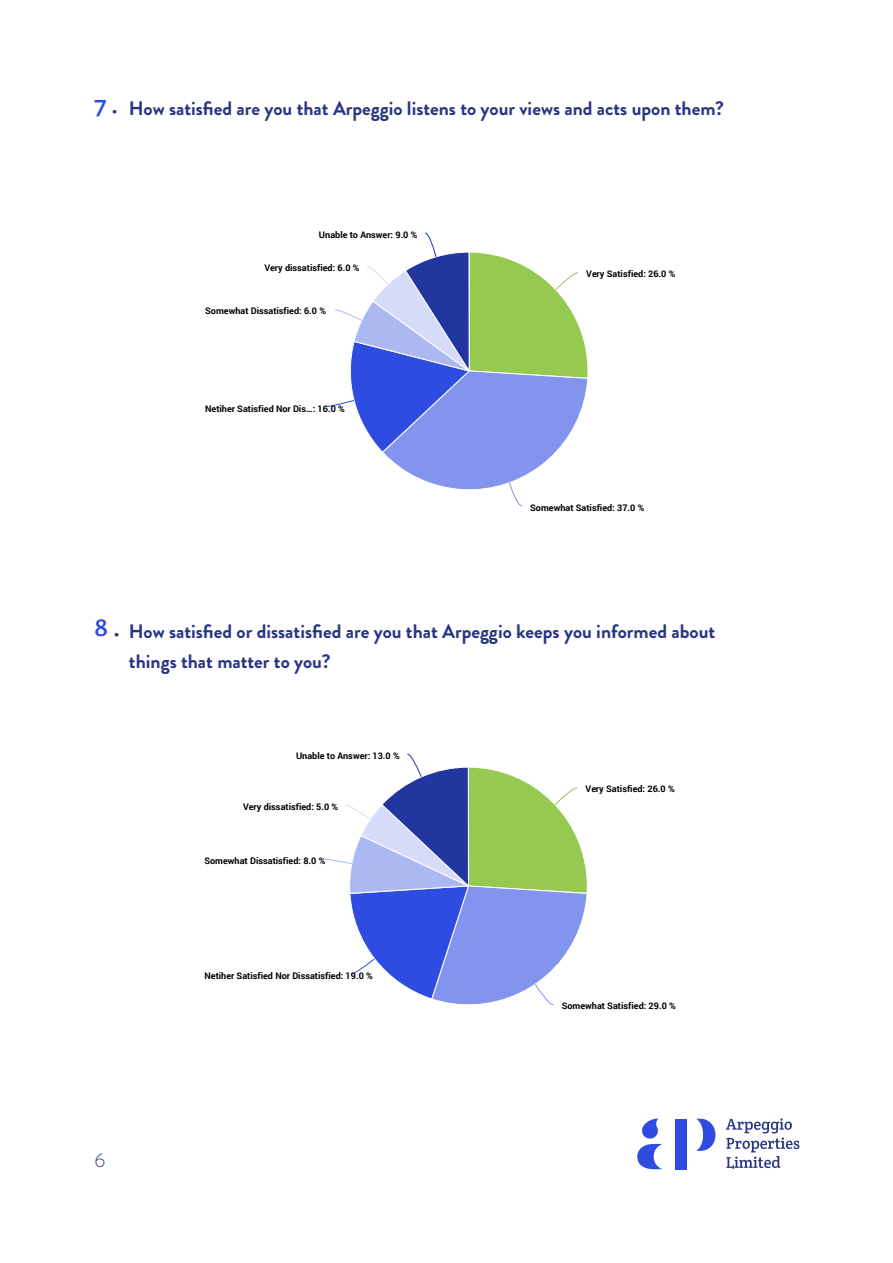
<style>
.page{position:relative;width:893px;height:1263px;background:#fff}
.page>*{position:absolute;margin:0;border:0;box-sizing:border-box;transform-origin:0 0}
.t1{font:25.5px "Crete Round";color:#2e4de0}
.t2{font:700 19.5px/30px "Brandon Grotesque";color:#283583}
.t3{font:300 19.5px "Brandon Grotesque";color:#283583}
.t4{font:700 9.15px "Roboto";color:#000}
.s1{color:#283583}
</style>
<div class="page">
<svg style="left:642px;top:1118px;width:16px;height:20px"></svg>
<svg style="left:637px;top:1144px;width:25px;height:25px"></svg>
<svg style="left:696px;top:1119px;width:19px;height:32px"></svg>
<div style="left:675px;top:1119px;width:11px;height:50px;background:#2e4de0"></div>
<svg style="left:726px;top:1118px;width:73px;height:51px"></svg>
<svg style="left:326px;top:232px;width:262px;height:275px"></svg>
<svg style="left:323px;top:753px;width:265px;height:253px"></svg>
<p class="t1" style="left:95px;top:88px;width:25px">7 <span class="s1">.</span></p>
<p class="t2" style="left:129px;top:93px;width:596px">How satisfied are you that Arpeggio listens to your views and acts upon them?</p>
<p class="t4" style="left:319px;top:228px;width:100px">Unable to Answer: 9.0 %</p>
<p class="t4" style="left:265px;top:262px;width:97px">Very dissatisfied: 6.0 %</p>
<p class="t4" style="left:205px;top:305px;width:122px">Somewhat Dissatisfied: 6.0 %</p>
<p class="t4" style="left:205px;top:402px;width:141px">Netiher Satisfied Nor Dis…: 16.0 %</p>
<p class="t4" style="left:586px;top:268px;width:91px">Very Satisfied: 26.0 %</p>
<p class="t4" style="left:530px;top:501px;width:116px">Somewhat Satisfied: 37.0 %</p>
<p class="t1" style="left:95px;top:611px;width:27px">8 <span class="s1">.</span></p>
<p class="t2" style="left:129px;top:616px;width:588px">How satisfied or dissatisfied are you that Arpeggio keeps you informed about things that matter to you?</p>
<p class="t4" style="left:296px;top:749px;width:105px">Unable to Answer: 13.0 %</p>
<p class="t4" style="left:243px;top:801px;width:97px">Very dissatisfied: 5.0 %</p>
<p class="t4" style="left:204px;top:854px;width:122px">Somewhat Dissatisfied: 8.0 %</p>
<p class="t4" style="left:586px;top:782px;width:91px">Very Satisfied: 26.0 %</p>
<p class="t4" style="left:204px;top:969px;width:170px">Netiher Satisfied Nor Dissatisfied: 19.0 %</p>
<p class="t4" style="left:562px;top:999px;width:116px">Somewhat Satisfied: 29.0 %</p>
<p class="t3" style="left:95px;top:1147px;width:12px">6</p>
</div>
